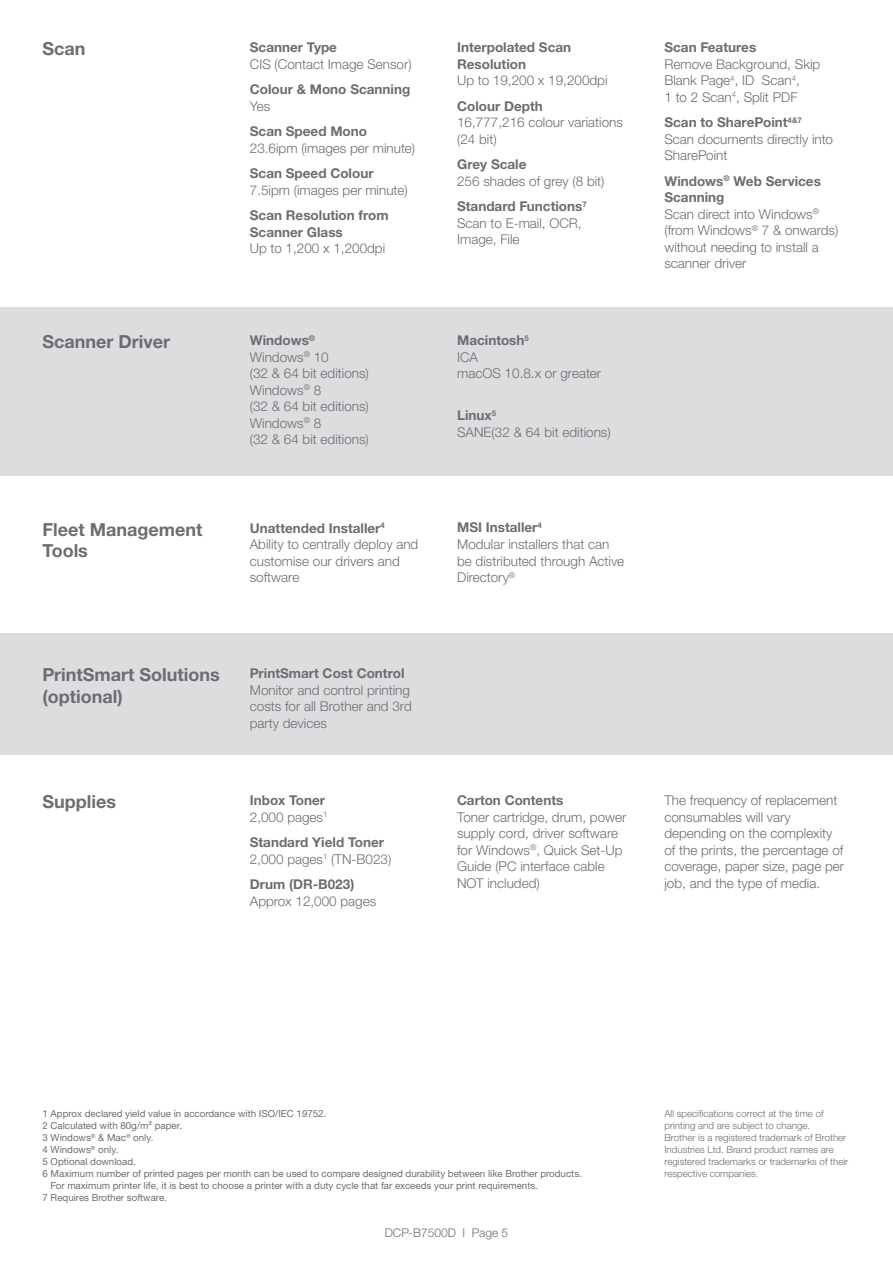
<style>
.page{position:relative;width:893px;height:1263px;background:#fff}
.page>*{position:absolute;margin:0;border:0;box-sizing:border-box;transform-origin:0 0}
.t1{font:700 18px/21.6px "Helvetica Neue LTW1 G";color:#6c6d70}
.t2{font:300 13.5px/16.5px "Helvetica Neue LTW1 G";color:#6c6d70}
.t3{font:700 13.5px/16.5px "Helvetica Neue LTW1 G";color:#6c6d70}
.t4{font:300 12px "Helvetica Neue LTW1 G";color:#6c6d70}
.t5{font:9.75px "Helvetica Neue LTW1 G";color:#6c6d70}
.t6{font:300 9.75px/12px "Helvetica Neue LTW1 G";color:#6c6d70}
.s1{font-weight:700}
.s2{font-weight:300}
</style>
<div class="page">
<div style="left:0;top:308px;width:893px;height:168px;background:#dcdddf"></div>
<div style="left:0;top:633px;width:893px;height:122px;background:#dcdddf"></div>
<h1 class="t1" style="left:43px;top:38px;width:45px">Scan</h1>
<p class="t3" style="left:457px;top:39px;width:116px">Interpolated Scan<br>Resolution</p>
<p class="t2" style="left:457px;top:72px;width:152px">Up to 19,200 x 19,200dpi</p>
<p class="t3" style="left:457px;top:98px;width:87px">Colour Depth</p>
<p class="t2" style="left:457px;top:114px;width:167px">16,777,216 colour variations (24 bit)</p>
<p class="t3" style="left:457px;top:156px;width:71px">Grey Scale</p>
<p class="t2" style="left:457px;top:168px;width:149px;line-height:25.5px">256 shades of grey (8 bit)<br><span class="s1">Standard Functions</span><sup>7</sup></p>
<p class="t2" style="left:457px;top:215px;width:126px">Scan to E-mail, OCR,<br>Image, File</p>
<p class="t3" style="left:250px;top:39px;width:89px">Scanner Type</p>
<p class="t2" style="left:250px;top:56px;width:163px">CIS (Contact Image Sensor)</p>
<p class="t3" style="left:250px;top:81px;width:162px">Colour &amp; Mono Scanning</p>
<p class="t2" style="left:250px;top:98px;width:22px">Yes</p>
<p class="t3" style="left:250px;top:123px;width:119px">Scan Speed Mono</p>
<p class="t2" style="left:250px;top:140px;width:167px">23.6ipm (images per minute)</p>
<p class="t3" style="left:250px;top:165px;width:125px">Scan Speed Colour</p>
<p class="t2" style="left:250px;top:182px;width:159px">7.5ipm (images per minute)</p>
<p class="t3" style="left:250px;top:207px;width:140px">Scan Resolution from<br>Scanner Glass</p>
<p class="t2" style="left:250px;top:240px;width:137px">Up to 1,200 x 1,200dpi</p>
<h1 class="t1" style="left:43px;top:331px;width:129px">Scanner Driver</h1>
<p class="t2" style="left:250px;top:332px;width:121px"><span class="s1">Windows</span><sup>®<br></sup>Windows<sup>®</sup> 10<br>(32 &amp; 64 bit editions)<br>Windows<sup>®</sup> 8<br>(32 &amp; 64 bit editions)<br>Windows<sup>®</sup> 8<br>(32 &amp; 64 bit editions)</p>
<p class="t2" style="left:457px;top:332px;width:145px"><span class="s1">Macintosh</span><sup>5<br></sup>ICA<br>macOS 10.8.x or greater</p>
<p class="t2" style="left:457px;top:407px;width:155px"><span class="s1">Linux</span><sup>5<br></sup>SANE(32 &amp; 64 bit editions)</p>
<h1 class="t1" style="left:43px;top:518px;width:161px">Fleet Management<br>Tools</h1>
<p class="t2" style="left:250px;top:519px;width:170px"><span class="s1">Unattended Installer</span><sup>4<br></sup>Ability to centrally deploy and customise our drivers and software</p>
<p class="t2" style="left:457px;top:519px;width:169px"><span class="s1">MSI Installer</span><sup>4<br></sup>Modular installers that can be distributed through Active<br>Directory<sup>®</sup></p>
<h1 class="t1" style="left:43px;top:664px;width:179px">PrintSmart Solutions (optional)</h1>
<p class="t3" style="left:250px;top:665px;width:156px">PrintSmart Cost Control</p>
<p class="t2" style="left:250px;top:681px;width:163px">Monitor and control printing costs for all Brother and 3rd party devices</p>
<h1 class="t1" style="left:43px;top:791px;width:75px">Supplies</h1>
<p class="t3" style="left:250px;top:792px;width:79px">Inbox Toner<br><span class="s2">2,000 pages</span><sup>1</sup></p>
<p class="t2" style="left:250px;top:834px;width:143px"><span class="s1">Standard Yield Toner<br></span>2,000 pages<sup>1</sup> (TN-B023)</p>
<p class="t3" style="left:250px;top:876px;width:106px">Drum (DR-B023)</p>
<p class="t2" style="left:250px;top:892px;width:128px">Approx 12,000 pages</p>
<p class="t3" style="left:457px;top:792px;width:108px">Carton Contents</p>
<p class="t2" style="left:457px;top:808px;width:171px">Toner cartridge, drum, power supply cord, driver software for Windows<sup>®</sup>, Quick Set-Up<br>Guide (PC interface cable<br>NOT included)</p>
<p class="t3" style="left:664px;top:39px;width:93px">Scan Features</p>
<p class="t2" style="left:664px;top:56px;width:157px">Remove Background, Skip<br>Blank Page<sup>4</sup>, ID Scan<sup>4</sup>,<br>1 to 2 Scan<sup>4</sup>, Split PDF</p>
<p class="t2" style="left:664px;top:114px;width:170px"><span class="s1">Scan to SharePoint</span><sup>4&amp;7<br></sup>Scan documents directly into<br>SharePoint</p>
<p class="t2" style="left:664px;top:173px;width:175px"><span class="s1">Windows</span><sup>®</sup> <span class="s1">Web Services<br>Scanning<br></span>Scan direct into Windows<sup>® </sup>(from Windows<sup>®</sup> 7 &amp; onwards) without needing to install a scanner driver</p>
<p class="t2" style="left:664px;top:792px;width:181px">The frequency of replacement consumables will vary depending on the complexity of the prints, the percentage of coverage, paper size, page per job, and the type of media.</p>
<p class="t5" style="left:43px;top:1107px;width:285px">1 Approx declared yield value in accordance with ISO/IEC 19752.</p>
<p class="t5" style="left:43px;top:1119px;width:141px">2 Calculated with 80g/m² paper.</p>
<p class="t5" style="left:43px;top:1131px;width:113px">3 Windows<sup>®</sup> &amp; Mac<sup>®</sup> only.</p>
<p class="t5" style="left:43px;top:1143px;width:77px">4 Windows<sup>®</sup> only.</p>
<p class="t5" style="left:43px;top:1155px;width:95px">5 Optional download.</p>
<p class="t5" style="left:43px;top:1167px;width:541px">6 Maximum number of printed pages per month can be used to compare designed durability between like Brother products.</p>
<p class="t5" style="left:51px;top:1179px;width:489px">For maximum printer life, it is best to choose a printer with a duty cycle that far exceeds your print requirements.</p>
<p class="t5" style="left:43px;top:1191px;width:126px">7 Requires Brother software.</p>
<p class="t4" style="left:385px;top:1226px;width:125px">DCP-B7500D I Page 5</p>
<p class="t6" style="left:664px;top:1107px;width:185px">All specifications correct at the time of printing and are subject to change.<br>Brother is a registered trademark of Brother Industries Ltd. Brand product names are registered trademarks or trademarks of their respective companies.</p>
</div>
